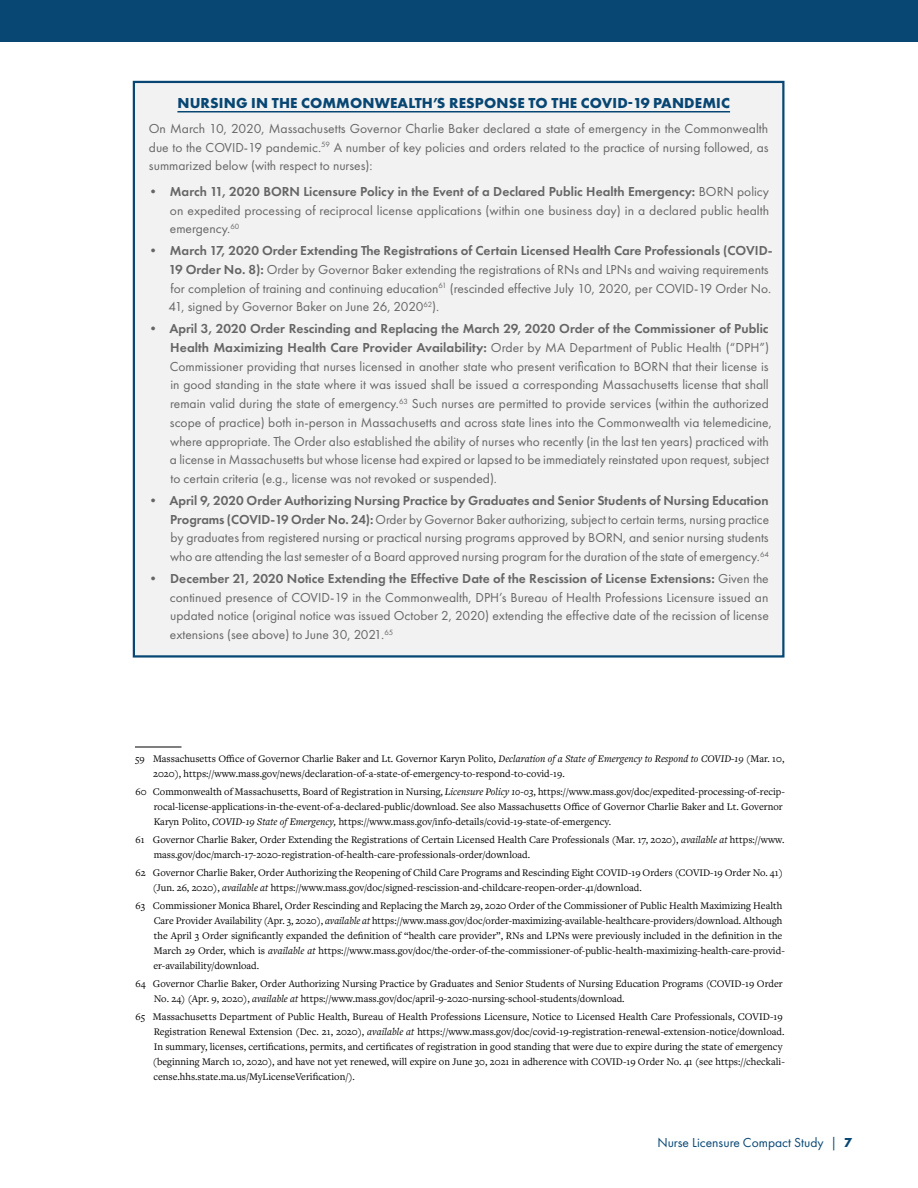
<style>
.page{position:relative;width:918px;height:1188px;background:#fff}
.page>*{position:absolute;margin:0;border:0;box-sizing:border-box;transform-origin:0 0}
.callout_H1{font:700 15px "Futura PT";letter-spacing:.01em;color:#084774}
.callout_body{font:13.5px/18.8px "Futura PT";color:#666;text-align:justify}
.t1{font:13.5px "Futura PT";color:#084774}
.footnotes{font:10.5px/15px "Freight Text Pro";color:#000}
.s1{font-weight:600}
.s2{font-style:italic}
.s3{font-weight:700}
</style>
<div class="page">
<div style="left:0;top:0;width:918px;height:42px;background:#084774"></div>
<div style="left:134px;top:83px;width:650px;height:30px;background:#f2f2f2"></div>
<hr style="left:177px;top:111px;width:553px;height:1px;background:#084774">
<div style="left:134px;top:113px;width:650px;height:543px;background:#f2f2f2"></div>
<hr style="left:135px;top:747px;width:46px;height:1px;background:#000">
<h2 class="callout_H1" style="left:177px;top:93px;width:554px">NURSING IN THE COMMONWEALTH’S RESPONSE TO THE COVID-19 PANDEMIC</h2>
<p class="callout_body" style="left:149px;top:119px;width:621px">On March 10, 2020, Massachusetts Governor Charlie Baker declared a state of emergency in the Commonwealth due to the COVID-19 pandemic.<sup>59</sup> A number of key policies and orders related to the practice of nursing followed, as summarized below (with respect to nurses):</p>
<p class="callout_body" style="left:170px;top:182px;width:601px;text-indent:-23px">• <span class="s1">March 11, 2020 BORN Licensure Policy in the Event of a Declared Public Health Emergency:</span> BORN policy on expedited processing of reciprocal license applications (within one business day) in a declared public health emergency.<sup>60</sup></p>
<p class="callout_body" style="left:169px;top:241px;width:605px;text-align:left;text-indent:-22px">• <span class="s1">March 17, 2020 Order Extending The Registrations of Certain Licensed Health Care Professionals (COVID-19 Order No. 8):</span> Order by Governor Baker extending the registrations of RNs and LPNs and waiving requirements for completion of training and continuing education<sup>61</sup> (rescinded effective July 10, 2020, per COVID-19 Order No.<br>41, signed by Governor Baker on June 26, 2020<sup>62</sup>).</p>
<p class="callout_body" style="left:170px;top:319px;width:604px;text-align:left;text-indent:-23px">• <span class="s1">April 3, 2020 Order Rescinding and Replacing the March 29, 2020 Order of the Commissioner of Public Health Maximizing Health Care Provider Availability:</span> Order by MA Department of Public Health (“DPH”)<br>Commissioner providing that nurses licensed in another state who present verification to BORN that their license is in good standing in the state where it was issued shall be issued a corresponding Massachusetts license that shall remain valid during the state of emergency.<sup>63</sup> Such nurses are permitted to provide services (within the authorized scope of practice) both in-person in Massachusetts and across state lines into the Commonwealth via telemedicine, where appropriate. The Order also established the ability of nurses who recently (in the last ten years) practiced with a license in Massachusetts but whose license had expired or lapsed to be immediately reinstated upon request, subject to certain criteria (e.g., license was not revoked or suspended).</p>
<p class="callout_body" style="left:170px;top:491px;width:600px;text-indent:-24px">• <span class="s1">April 9, 2020 Order Authorizing Nursing Practice by Graduates and Senior Students of Nursing Education Programs (COVID-19 Order No. 24):</span> Order by Governor Baker authorizing, subject to certain terms, nursing practice by graduates from registered nursing or practical nursing programs approved by BORN, and senior nursing students who are attending the last semester of a Board approved nursing program for the duration of the state of emergency.<sup>64</sup></p>
<p class="callout_body" style="left:170px;top:569px;width:600px;text-indent:-23px">• <span class="s1">December 21, 2020 Notice Extending the Effective Date of the Rescission of License Extensions:</span> Given the continued presence of COVID-19 in the Commonwealth, DPH’s Bureau of Health Professions Licensure issued an updated notice (original notice was issued October 2, 2020) extending the effective date of the recission of license extensions (see above) to June 30, 2021.<sup>65</sup></p>
<p class="footnotes" style="left:153px;top:751px;width:633px;text-indent:-18px">59 Massachusetts Office of Governor Charlie Baker and Lt. Governor Karyn Polito, <span class="s2">Declaration of a State of Emergency to Respond to COVID-19</span> (Mar. 10,<br>2020), https://www.mass.gov/news/declaration-of-a-state-of-emergency-to-respond-to-covid-19.</p>
<p class="footnotes" style="left:154px;top:784px;width:633px;text-indent:-18px">60 Commonwealth of Massachusetts, Board of Registration in Nursing, <span class="s2">Licensure Policy 10-03</span>, https://www.mass.gov/doc/expedited-processing-of-recip&shy;rocal-license-applications-in-the-event-of-a-declared-public/download. See also Massachusetts Office of Governor Charlie Baker and Lt. Governor<br>Karyn Polito, <span class="s2">COVID-19 State of Emergency,</span> https://www.mass.gov/info-details/covid-19-state-of-emergency.</p>
<p class="footnotes" style="left:154px;top:832px;width:632px;text-indent:-18px">61 Governor Charlie Baker, Order Extending the Registrations of Certain Licensed Health Care Professionals (Mar. 17, 2020), <span class="s2">available at</span> https://www. mass.gov/doc/march-17-2020-registration-of-health-care-professionals-order/download.</p>
<p class="footnotes" style="left:153px;top:865px;width:631px;text-indent:-17px">62 Governor Charlie Baker, Order Authorizing the Reopening of Child Care Programs and Rescinding Eight COVID-19 Orders (COVID-19 Order No. 41) (Jun. 26, 2020), <span class="s2">available at</span> https://www.mass.gov/doc/signed-rescission-and-childcare-reopen-order-41/download.</p>
<p class="footnotes" style="left:153px;top:898px;width:633px;text-indent:-18px">63 Commissioner Monica Bharel, Order Rescinding and Replacing the March 29, 2020 Order of the Commissioner of Public Health Maximizing Health Care Provider Availability (Apr. 3, 2020), <span class="s2">available at</span> https://www.mass.gov/doc/order-maximizing-available-healthcare-providers/download. Although the April 3 Order significantly expanded the definition of “health care provider”, RNs and LPNs were previously included in the definition in the March 29 Order, which is <span class="s2">available at</span> https://www.mass.gov/doc/the-order-of-the-commissioner-of-public-health-maximizing-health-care-provid&shy;er-availability/download.</p>
<p class="footnotes" style="left:154px;top:976px;width:631px;text-indent:-18px">64 Governor Charlie Baker, Order Authorizing Nursing Practice by Graduates and Senior Students of Nursing Education Programs (COVID-19 Order<br>No. 24) (Apr. 9, 2020), <span class="s2">available at</span> https://www.mass.gov/doc/april-9-2020-nursing-school-students/download.</p>
<p class="footnotes" style="left:153px;top:1009px;width:633px;text-indent:-17px">65 Massachusetts Department of Public Health, Bureau of Health Professions Licensure, Notice to Licensed Health Care Professionals, COVID-19<br>Registration Renewal Extension (Dec. 21, 2020), <span class="s2">available at</span> https://www.mass.gov/doc/covid-19-registration-renewal-extension-notice/download.<br>In summary, licenses, certifications, permits, and certificates of registration in good standing that were due to expire during the state of emergency (beginning March 10, 2020), and have not yet renewed, will expire on June 30, 2021 in adherence with COVID-19 Order No. 41 (see https://checkali&shy;cense.hhs.state.ma.us/MyLicenseVerification/).</p>
<p class="t1" style="left:657px;top:1135px;width:196px">Nurse Licensure Compact Study | <span class="s3">7</span></p>
</div>
